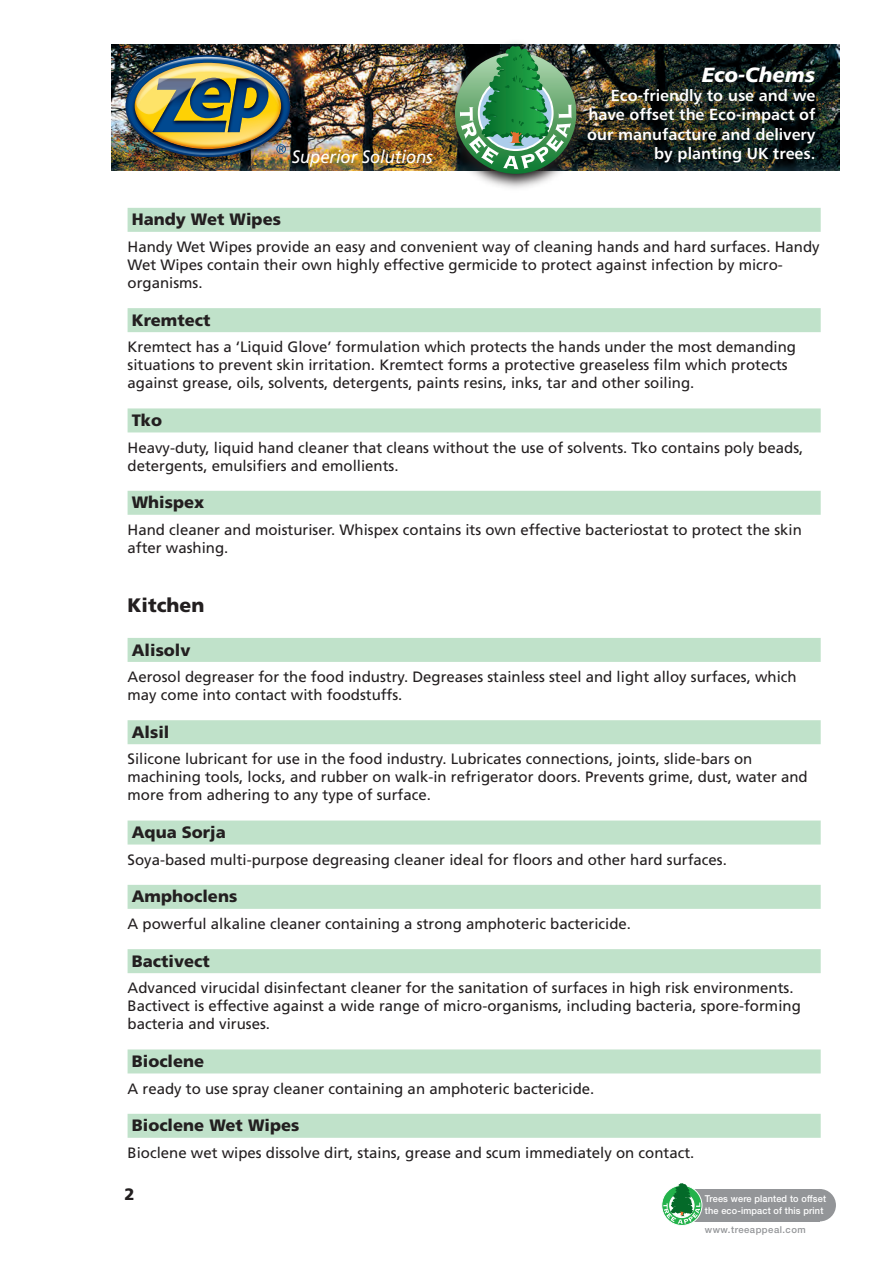
<style>
.page{position:relative;width:893px;height:1263px;background:#fff}
.page>*{position:absolute;margin:0;border:0;box-sizing:border-box;transform-origin:0 0}
.t1{font:20.55px "Humanist 777 BT Black Italic B";color:#fff}
.t2{font:900 19.5px "Frutiger";color:#231f20}
.t3{font:italic 18px "Frutiger";color:#fff;scale:.92 1}
.t4{font:900 16.5px "Frutiger";color:#231f20}
.t5{font:16.05px/19.2px "Humanist 777 BT Bold B";color:#fff;text-align:justify}
.t6{font:15px/18px "Frutiger";color:#231f20}
.t7{font:500 9.45px/12px "Helvetica Neue";letter-spacing:.015em;color:#fff;scale:.96 1}
.t8{font:500 9.45px "Helvetica Neue";letter-spacing:.05em;color:#939598}
</style>
<div class="page">
<div style="left:803px;top:1189px;width:33px;height:32px;background:#939598;border-radius:50%"></div>
<div style="left:693px;top:1189px;width:127px;height:32px;background:#939598"></div>
<div style="left:662px;top:1185px;width:40px;height:40px;background:#e6eee9;border-radius:50%"></div>
<div style="left:661px;top:1185px;width:41px;height:41px;border:1px solid #fff;border-radius:50%"></div>
<svg style="left:663px;top:1183px;width:37px;height:41px"></svg>
<img style="left:112px;top:45px;width:727px;height:126px">
<img style="left:121px;top:50px;width:178px;height:116px">
<img style="left:128px;top:57px;width:160px;height:98px">
<img style="left:439px;top:42px;width:155px;height:146px">
<img style="left:455px;top:47px;width:121px;height:127px">
<div style="left:128px;top:208px;width:693px;height:24px;background:#c0e2ca"></div>
<div style="left:128px;top:308px;width:693px;height:24px;background:#c0e2ca"></div>
<div style="left:128px;top:408px;width:693px;height:24px;background:#c0e2ca"></div>
<div style="left:128px;top:491px;width:693px;height:24px;background:#c0e2ca"></div>
<div style="left:128px;top:638px;width:693px;height:24px;background:#c0e2ca"></div>
<div style="left:128px;top:720px;width:693px;height:24px;background:#c0e2ca"></div>
<div style="left:128px;top:820px;width:693px;height:24px;background:#c0e2ca"></div>
<div style="left:128px;top:885px;width:693px;height:24px;background:#c0e2ca"></div>
<div style="left:128px;top:949px;width:693px;height:24px;background:#c0e2ca"></div>
<div style="left:128px;top:1049px;width:693px;height:24px;background:#c0e2ca"></div>
<div style="left:128px;top:1114px;width:693px;height:24px;background:#c0e2ca"></div>
<h1 class="t1" style="left:702px;top:61px;width:115px">Eco-Chems</h1>
<p class="t5" style="left:587px;top:86px;width:230px;text-indent:24px">Eco-friendly to use and we have offset the Eco-impact of our manufacture and delivery</p>
<p class="t3" style="left:292px;top:146px;width:155px">Superior Solutions</p>
<p class="t5" style="left:654px;top:143px;width:163px">by planting UK trees.</p>
<p class="t4" style="left:132px;top:210px;width:151px">Handy Wet Wipes</p>
<p class="t6" style="left:128px;top:238px;width:694px">Handy Wet Wipes provide an easy and convenient way of cleaning hands and hard surfaces. Handy<br>Wet Wipes contain their own highly effective germicide to protect against infection by micro&shy;organisms.</p>
<p class="t4" style="left:132px;top:310px;width:80px">Kremtect</p>
<p class="t6" style="left:128px;top:338px;width:670px">Kremtect has a ‘Liquid Glove’ formulation which protects the hands under the most demanding situations to prevent skin irritation. Kremtect forms a protective greaseless film which protects against grease, oils, solvents, detergents, paints resins, inks, tar and other soiling.</p>
<p class="t4" style="left:132px;top:410px;width:32px">Tko</p>
<p class="t6" style="left:128px;top:438px;width:677px">Heavy-duty, liquid hand cleaner that cleans without the use of solvents. Tko contains poly beads, detergents, emulsifiers and emollients.</p>
<p class="t4" style="left:132px;top:493px;width:74px">Whispex</p>
<p class="t6" style="left:128px;top:521px;width:676px">Hand cleaner and moisturiser. Whispex contains its own effective bacteriostat to protect the skin after washing.</p>
<h2 class="t2" style="left:128px;top:594px;width:78px">Kitchen</h2>
<p class="t4" style="left:132px;top:640px;width:60px">Alisolv</p>
<p class="t6" style="left:128px;top:668px;width:671px">Aerosol degreaser for the food industry. Degreases stainless steel and light alloy surfaces, which may come into contact with foodstuffs.</p>
<p class="t4" style="left:132px;top:722px;width:39px">Alsil</p>
<p class="t6" style="left:128px;top:750px;width:682px">Silicone lubricant for use in the food industry. Lubricates connections, joints, slide-bars on machining tools, locks, and rubber on walk-in refrigerator doors. Prevents grime, dust, water and more from adhering to any type of surface.</p>
<p class="t4" style="left:132px;top:822px;width:96px">Aqua Sorja</p>
<p class="t6" style="left:128px;top:850px;width:601px">Soya-based multi-purpose degreasing cleaner ideal for floors and other hard surfaces.</p>
<p class="t4" style="left:132px;top:887px;width:107px">Amphoclens</p>
<p class="t6" style="left:128px;top:915px;width:505px">A powerful alkaline cleaner containing a strong amphoteric bactericide.</p>
<p class="t4" style="left:132px;top:951px;width:79px">Bactivect</p>
<p class="t6" style="left:128px;top:979px;width:675px">Advanced virucidal disinfectant cleaner for the sanitation of surfaces in high risk environments.<br>Bactivect is effective against a wide range of micro-organisms, including bacteria, spore-forming bacteria and viruses.</p>
<p class="t4" style="left:132px;top:1051px;width:74px">Bioclene</p>
<p class="t6" style="left:128px;top:1079px;width:468px">A ready to use spray cleaner containing an amphoteric bactericide.</p>
<p class="t4" style="left:132px;top:1116px;width:169px">Bioclene Wet Wipes</p>
<p class="t6" style="left:128px;top:1143px;width:568px">Bioclene wet wipes dissolve dirt, stains, grease and scum immediately on contact.</p>
<p class="t4" style="left:124px;top:1184px;width:12px">2</p>
<p class="t7" style="left:705px;top:1192px;width:128px">Trees were planted to offset the eco-impact of this print</p>
<p class="t8" style="left:705px;top:1224px;width:102px">www.treeappeal.com</p>
</div>
